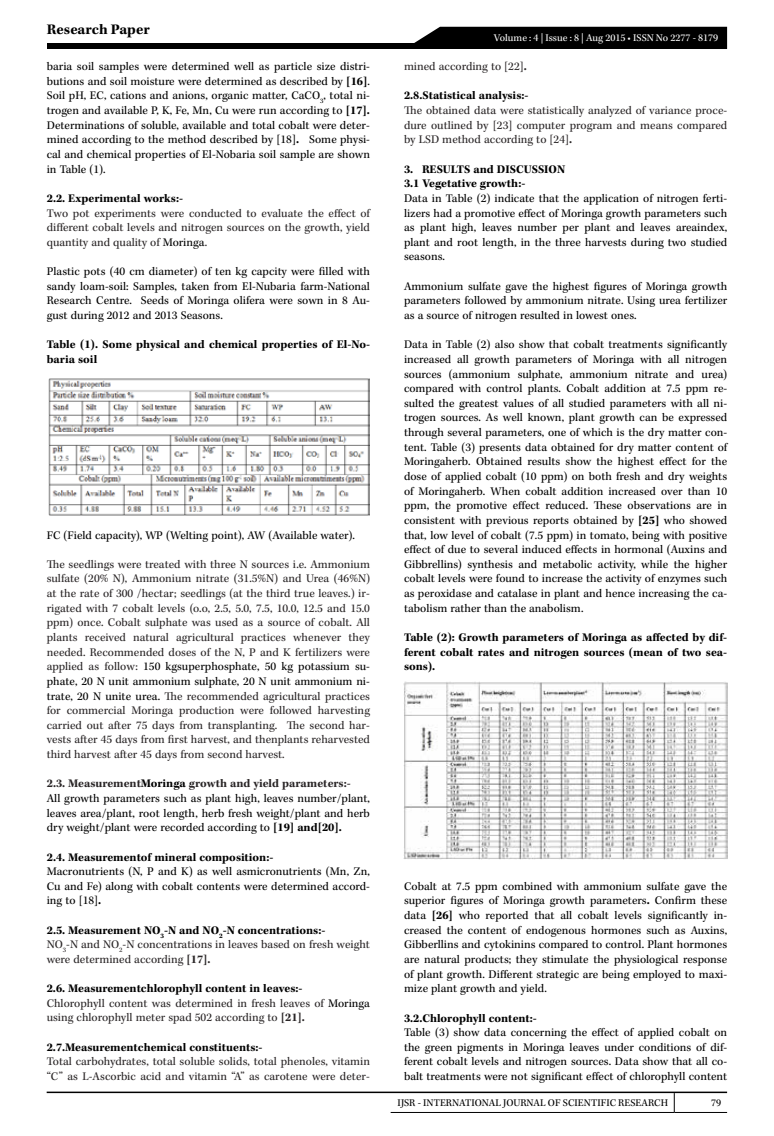
<style>
.page{position:relative;width:774px;height:1136px;background:#fff}
.page>*{position:absolute;margin:0;border:0;box-sizing:border-box;transform-origin:0 0}
.t1{font:700 15px "Kepler Std";color:#000}
.t2{font:12px/14.7px "Kepler Std";color:#000;text-align:justify}
.t3{font:12px/14.7px "Kepler Std";color:#292526;text-align:justify}
.t4{font:700 12px/14.7px "Kepler Std";color:#000}
.t5{font:10.5px "Kepler Std";color:#000}
.t6{font:10.5px "Kepler Std";color:#fff}
.s1{font-weight:700}
.s2{color:#000}
.s3{font-weight:700;color:#292526}
.s4{font-weight:700;color:#000}
</style>
<div class="page">
<hr style="left:47px;top:1091px;width:680px;height:1px;background:#000">
<svg style="left:674px;top:1092px;width:1px;height:19px"></svg>
<hr style="left:391px;top:1111px;width:283px;height:1px;background:#000">
<hr style="left:674px;top:1111px;width:53px;height:1px;background:#000">
<div style="left:47px;top:43px;width:680px;height:6px;background:#000"></div>
<div style="left:414px;top:27px;width:313px;height:16px;background:#000"></div>
<img style="left:48px;top:378px;width:321px;height:138px">
<img style="left:404px;top:682px;width:323px;height:177px">
<p class="t1" style="left:47px;top:21px;width:104px">Research Paper</p>
<p class="t2" style="left:47px;top:59px;width:325px">baria soil samples were determined well as particle size distri&shy;butions and soil moisture were determined as described by <span class="s1">[16]</span>.<br>Soil pH, EC, cations and anions, organic matter, CaCO<sub>3</sub>, total ni&shy;trogen and available P, K, Fe, Mn, Cu were run according to <span class="s1">[17].<br></span>Determinations of soluble, available and total cobalt were deter&shy;mined according to the method described by [18]<span class="s1">.</span> Some physi&shy;cal and chemical properties of El-Nobaria soil sample are shown in Table (1).</p>
<p class="t4" style="left:47px;top:191px;width:138px">2.2. Experimental works:-</p>
<p class="t3" style="left:47px;top:206px;width:325px">Two pot experiments were conducted to evaluate the effect of different cobalt levels and nitrogen sources on the growth, yield quantity and quality of <span class="s2">Moringa</span>.</p>
<p class="t2" style="left:47px;top:264px;width:325px">Plastic pots (40 cm diameter) of ten kg capcity were filled with sandy loam-soil: Samples, taken from El-Nubaria farm-National Research Centre. Seeds of Moringa olifera were sown in 8 Au&shy;gust during 2012 and 2013 Seasons.</p>
<p class="t4" style="left:47px;top:337px;width:325px">Table (1). Some physical and chemical properties of El-No&shy;baria soil</p>
<p class="t2" style="left:47px;top:528px;width:310px">FC (Field capacity), WP (Welting point), AW (Available water).</p>
<p class="t3" style="left:47px;top:557px;width:325px">The seedlings were treated with three N sources i.e. Ammonium sulfate (20% N), Ammonium nitrate (31.5%N) and Urea (46%N) at the rate of 300 /hectar; seedlings (at the third true leaves.) ir&shy;rigated with 7 cobalt levels (o.o, 2.5, 5.0, 7.5, 10.0, 12.5 and 15.0 ppm) once. Cobalt sulphate was used as a source of cobalt. All plants received natural agricultural practices whenever they needed. Recommended doses of the N, P and K fertilizers were applied as follow: <span class="s2">150 kgsuperphosphate, 50 kg potassium su&shy;phate, 20 N unit ammonium sulphate, 20 N unit ammonium ni&shy;trate, 20 N unite urea.</span> The recommended agricultural practices for commercial Moringa production were followed harvesting carried out after 75 days from transplanting. The second har&shy;vests after 45 days from first harvest, and thenplants reharvested third harvest after 45 days from second harvest.</p>
<p class="t2" style="left:47px;top:776px;width:325px;text-align:left"><span class="s3">2.3. Measurement</span><span class="s1">Moringa</span> <span class="s3">growth and yield parameters:-<br></span>All growth parameters such as plant high, leaves number/plant, leaves area/plant, root length, herb fresh weight/plant and herb dry weight/plant were recorded according to <span class="s1">[19] and[20].</span></p>
<p class="t4" style="left:47px;top:849px;width:228px">2.4. Measurementof mineral composition:-</p>
<p class="t2" style="left:47px;top:864px;width:325px">Macronutrients (N, P and K) as well asmicronutrients (Mn, Zn, Cu and Fe) along with cobalt contents were determined accord&shy;ing to [18]<span class="s1">.</span></p>
<p class="t3" style="left:47px;top:922px;width:325px;text-align:left"><span class="s4">2.5. Measurement NO</span><sub>3</sub><span class="s4">-N and NO</span><sub>2</sub><span class="s4">-N concentrations:-<br></span>NO<sub>3</sub>-N and NO<sub>2</sub>-N concentrations in leaves based on fresh weight were determined according <span class="s1">[17].</span></p>
<p class="t3" style="left:47px;top:981px;width:325px;text-align:left"><span class="s4">2.6. Measurementchlorophyll content in leaves:-<br></span>Chlorophyll content was determined in fresh leaves of <span class="s2">Moringa </span>using chlorophyll meter spad 502 according to <span class="s1">[21].</span></p>
<p class="t4" style="left:47px;top:1039px;width:217px">2.7.Measurementchemical constituents:-</p>
<p class="t3" style="left:47px;top:1054px;width:325px">Total carbohydrates, total soluble solids, total phenoles, vitamin “C” as L-Ascorbic acid and vitamin “A” as carotene were deter-</p>
<p class="t6" style="left:494px;top:32px;width:226px">Volume : 4 | Issue : 8 | Aug 2015 • ISSN No 2277 - 8179</p>
<p class="t3" style="left:404px;top:59px;width:124px">mined according to [22]<span class="s1">.</span></p>
<p class="t4" style="left:404px;top:89px;width:126px">2.8.Statistical analysis:-</p>
<p class="t3" style="left:404px;top:103px;width:325px">The obtained data were statistically analyzed of variance proce&shy;dure outlined by [23] computer program and means compared by LSD method according to [24]<span class="s1">.</span></p>
<p class="t4" style="left:404px;top:162px;width:163px">3. RESULTS and DISCUSSION<br>3.1 Vegetative growth:-</p>
<p class="t2" style="left:404px;top:191px;width:325px">Data in Table (2) indicate that the application of nitrogen ferti&shy;lizers had a promotive effect of Moringa growth parameters such as plant high, leaves number per plant and leaves areaindex, plant and root length, in the three harvests during two studied seasons.</p>
<p class="t2" style="left:404px;top:279px;width:325px">Ammonium sulfate gave the highest figures of Moringa growth parameters followed by ammonium nitrate. Using urea fertilizer as a source of nitrogen resulted in lowest ones.</p>
<p class="t2" style="left:404px;top:337px;width:325px">Data in Table (2) also show that cobalt treatments significantly increased all growth parameters of Moringa with all nitrogen sources (ammonium sulphate, ammonium nitrate and urea) compared with control plants. Cobalt addition at 7.5 ppm re&shy;sulted the greatest values of all studied parameters with all ni&shy;trogen sources. As well known, plant growth can be expressed through several parameters, one of which is the dry matter con&shy;tent. Table (3) presents data obtained for dry matter content of Moringaherb. Obtained results show the highest effect for the dose of applied cobalt (10 ppm) on both fresh and dry weights of Moringaherb. When cobalt addition increased over than 10 ppm, the promotive effect reduced. These observations are in consistent with previous reports obtained by <span class="s1">[25]</span> who showed that, low level of cobalt (7.5 ppm) in tomato, being with positive effect of due to several induced effects in hormonal (Auxins and Gibbrellins) synthesis and metabolic activity, while the higher cobalt levels were found to increase the activity of enzymes such as peroxidase and catalase in plant and hence increasing the ca&shy;tabolism rather than the anabolism.</p>
<p class="t4" style="left:404px;top:630px;width:325px;text-align:justify">Table (2): Growth parameters of Moringa as affected by dif&shy;ferent cobalt rates and nitrogen sources (mean of two sea&shy;sons).</p>
<p class="t2" style="left:404px;top:879px;width:325px">Cobalt at 7.5 ppm combined with ammonium sulfate gave the superior figures of Moringa growth parameters<span class="s1">.</span> Confirm these data <span class="s1">[26]</span> who reported that all cobalt levels significantly in&shy;creased the content of endogenous hormones such as Auxins, Gibberllins and cytokinins compared to control. Plant hormones are natural products; they stimulate the physiological response of plant growth. Different strategic are being employed to maxi&shy;mize plant growth and yield.</p>
<p class="t4" style="left:404px;top:1010px;width:134px">3.2.Chlorophyll content:-</p>
<p class="t2" style="left:404px;top:1025px;width:325px">Table (3) show data concerning the effect of applied cobalt on the green pigments in Moringa leaves under conditions of dif&shy;ferent cobalt levels and nitrogen sources. Data show that all co&shy;balt treatments were not significant effect of chlorophyll content</p>
<p class="t5" style="left:398px;top:1097px;width:272px">IJSR - INTERNATIONAL JOURNAL OF SCIENTIFIC RESEARCH</p>
<p class="t5" style="left:711px;top:1097px;width:12px">79</p>
</div>
